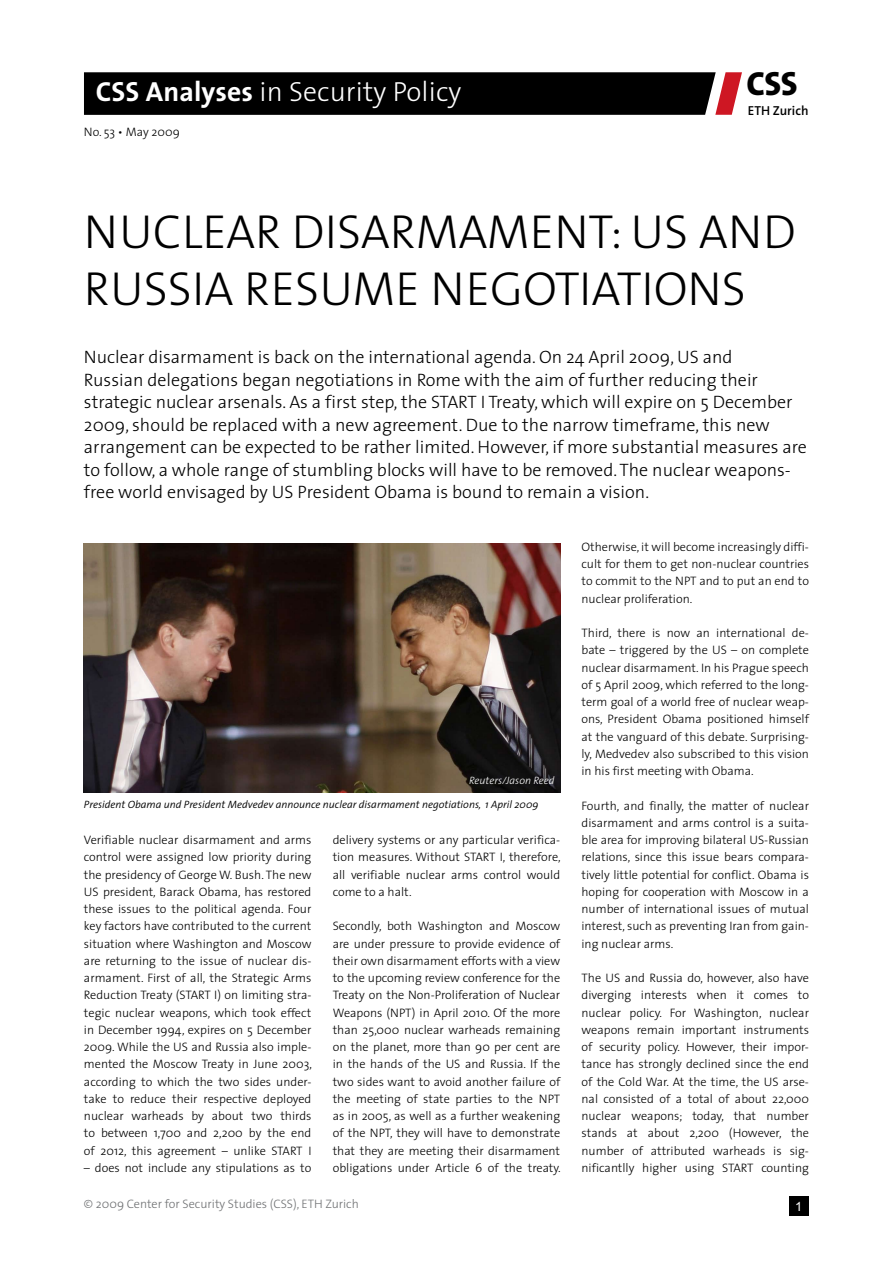
<style>
.page{position:relative;width:893px;height:1263px;background:#fff}
.page>*{position:absolute;margin:0;border:0;box-sizing:border-box;transform-origin:0 0}
.t1{font:300 48px/57px "The Sans";color:#000}
.t2{font:800 33.75px "The Sans";color:#000}
.t3{font:300 27.75px "The Sans";letter-spacing:.005em;color:#fff}
.t4{font:300 18px/22.5px "The Sans";color:#000}
.t5{font:600 13.05px "The Sans";color:#000}
.t6{font:300 12.3px/17.2px "The Sans";color:#000;text-align:justify}
.t7{font:300 12.3px "The Sans";color:#6d6f71}
.t8{font:italic 300 10.65px "The Sans";color:#000}
.t9{font:italic 300 10.65px "The Sans";color:#fff}
.s1{font-weight:700}
</style>
<div class="page">
<svg style="left:84px;top:72px;width:658px;height:43px;background:#0c0808"></svg>
<div style="left:789px;top:1196px;width:20px;height:20px;background:#000"></div>
<img style="left:84px;top:543px;width:476px;height:249px">
<h3 class="t3" style="left:96px;top:69px;width:367px"><span class="s1">CSS Analyses</span> in Security Policy</h3>
<p class="t6" style="left:84px;top:123px;width:97px">No. 53 • May 2009</p>
<h2 class="t2" style="left:747px;top:55px;width:53px">CSS</h2>
<p class="t5" style="left:748px;top:99px;width:62px">ETH Zurich</p>
<h1 class="t1" style="left:84px;top:201px;width:676px">Nuclear Disarmament: U S and<br>Russia Resume Negotiations</h1>
<h3 class="t4" style="left:84px;top:345px;width:675px">Nuclear disarmament is back on the international agenda. On 24 April 2009, US and<br>Russian delegations began negotiations in Rome with the aim of further reducing their strategic nuclear arsenals. As a first step, the START</h3>
<p class="t4" style="left:84px;top:390px;width:724px;text-indent:397px">I Treaty, which will expire on 5 December 2009, should be replaced with a new agreement. Due to the narrow timeframe, this new arrangement can be expected to be rather limited. However, if more substantial measures are to follow, a whole range of stumbling blocks will have to be removed. The nuclear weapons&shy;free world envisaged by US President Obama is bound to remain a vision.</p>
<p class="t9" style="left:469px;top:771px;width:87px">Reuters/Jason Reed</p>
<p class="t8" style="left:84px;top:796px;width:456px">President Obama und President Medvedev announce nuclear disarmament negotiations, 1 April 2009</p>
<p class="t6" style="left:84px;top:831px;width:229px">Verifiable nuclear disarmament and arms control were assigned low priority during the presidency of George W. Bush. The new US president, Barack Obama, has restored these issues to the political agenda. Four key factors have contributed to the current situation where Washington and Moscow are returning to the issue of nuclear dis&shy;armament. First of all, the Strategic Arms Reduction Treaty (START</p>
<p class="t6" style="left:84px;top:986px;width:230px;text-indent:130px">I) on limiting stra&shy;tegic nuclear weapons, which took effect in December 1994, expires on 5 December 2009. While the US and Russia also imple&shy;mented the Moscow Treaty in June 2003, according to which the two sides under&shy;take to reduce their respective deployed nuclear warheads by about two thirds to between 1,700 and 2,200 by the end of 2012, this agreement – unlike START</p>
<p class="t6" style="left:308px;top:1141px;width:2px">I</p>
<p class="t6" style="left:84px;top:1159px;width:229px">– does not include any stipulations as to</p>
<p class="t6" style="left:333px;top:831px;width:229px">delivery systems or any particular verifica&shy;tion measures. Without START</p>
<p class="t6" style="left:333px;top:848px;width:230px;text-indent:167px">I, therefore, all verifiable nuclear arms control would come to a halt.</p>
<p class="t6" style="left:333px;top:917px;width:229px">Secondly, both Washington and Moscow are under pressure to provide evidence of their own disarmament efforts with a view to the upcoming review conference for the Treaty on the Non-Proliferation of Nuclear Weapons (NPT) in April 2010. Of the more than 25,000 nuclear warheads remaining on the planet, more than 90 per cent are in the hands of the US and Russia. If the two sides want to avoid another failure of the meeting of state parties to the NPT as in 2005, as well as a further weakening of the NPT, they will have to demonstrate that they are meeting their disarmament obligations under Article 6 of the treaty.</p>
<p class="t7" style="left:84px;top:1194px;width:276px">© 2009 Center for Security Studies (CSS), ETH Zurich</p>
<p class="t6" style="left:581px;top:538px;width:229px">Otherwise, it will become increasingly diffi&shy;cult for them to get non-nuclear countries to commit to the NPT and to put an end to nuclear proliferation.</p>
<p class="t6" style="left:581px;top:624px;width:229px">Third, there is now an international de&shy;bate – triggered by the U S – on complete nuclear disarmament. I n his Prague speech of 5 April 2009, which referred to the long&shy;term goal of a world free of nuclear weap&shy;ons, President Obama positioned himself at the vanguard of this debate. Surprising&shy;ly, Medvedev also subscribed to this vision in his first meeting with Obama.</p>
<p class="t6" style="left:581px;top:796px;width:229px">Fourth, and finally, the matter of nuclear disarmament and arms control is a suita&shy;ble area for improving bilateral US-Russian relations, since this issue bears compara&shy;tively little potential for conflict. Obama is hoping for cooperation with Moscow in a number of international issues of mutual interest, such as preventing I ran from gain&shy;ing nuclear arms.</p>
<p class="t6" style="left:581px;top:969px;width:229px">The US and Russia do, however, also have diverging interests when it comes to nuclear policy. For Washington, nuclear weapons remain important instruments of security policy. However, their impor&shy;tance has strongly declined since the end of the Cold War. At the time, the US arse&shy;nal consisted of a total of about 22,000 nuclear weapons; today, that number stands at about 2,200 (However, the number of attributed warheads is sig&shy;nificantlly higher using START</p>
<p class="t6" style="left:761px;top:1159px;width:49px">counting</p>
</div>
